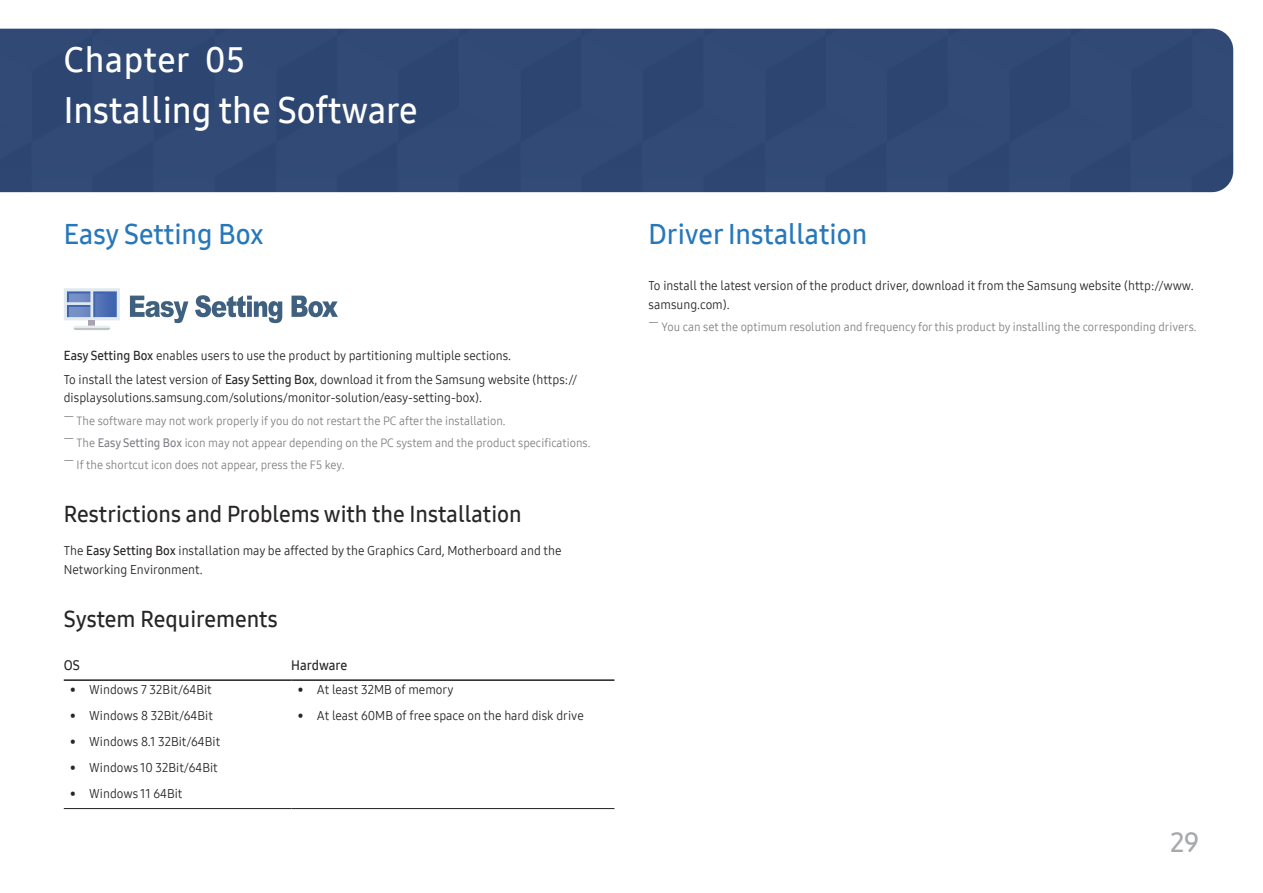
<style>
.page{position:relative;width:1263px;height:893px;background:#fff}
.page>*{position:absolute;margin:0;border:0;box-sizing:border-box;transform-origin:0 0}
.Chapter{font:36px "Samsung One 600";color:#fff}
.Description-Chapter1{font:34.5px "Samsung One 600";letter-spacing:.02em;color:#fff}
.Heading1{font:27.9px "Samsung One 600";color:#2778ba}
.t1{font:27px "Samsung One 600";color:#a8a9ad}
.Heading2{font:22.5px "Samsung One 600";color:#282526}
.Description-header{font:13.5px "Samsung One 600";letter-spacing:-.005em;color:#282526;scale:.96 1}
.Description{font:12.75px/18.8px "Samsung One 400";color:#282526;scale:.96 1}
.t2{font:12px "Samsung One 400";color:#808285;scale:.96 1}
.s1{font-family:"Samsung One 600"}
</style>
<div class="page">
<div style="left:0;top:29px;width:1233px;height:163px;background:#314a75"></div>
<svg style="left:130px;top:296px;width:58px;height:27px"></svg>
<svg style="left:195px;top:295px;width:87px;height:28px"></svg>
<svg style="left:291px;top:296px;width:47px;height:21px"></svg>
<svg style="left:64px;top:288px;width:56px;height:42px"></svg>
<hr style="left:64px;top:808px;width:227px;height:1px;background:#231f20">
<hr style="left:291px;top:808px;width:323px;height:1px;background:#231f20">
<hr style="left:64px;top:679px;width:227px;height:2px;background:#231f20">
<hr style="left:291px;top:679px;width:323px;height:2px;background:#231f20">
<p class="Description-Chapter1" style="left:64px;top:36px;width:183px">Chapter 05</p>
<p class="Chapter" style="left:64px;top:86px;width:355px">Installing the Software</p>
<p class="Heading1" style="left:64px;top:216px;width:202px">Easy Setting Box</p>
<p class="Description" style="left:64px;top:346px;width:468px"><span class="s1">Easy Setting Box</span> enables users to use the product by partitioning multiple sections.</p>
<p class="Description" style="left:64px;top:369px;width:537px">To install the latest version of <span class="s1">Easy Setting Box</span>, download it from the Samsung website (https:// displaysolutions.samsung.com/solutions/monitor-solution/easy-setting-box).</p>
<p class="t2" style="left:64px;top:412px;width:462px">― The software may not work properly if you do not restart the PC after the installation.</p>
<p class="t2" style="left:64px;top:435px;width:550px">― The <span class="s1">Easy Setting Box</span> icon may not appear depending on the PC system and the product specifications.</p>
<p class="t2" style="left:64px;top:457px;width:294px">― If the shortcut icon does not appear, press the F5 key.</p>
<p class="Heading2" style="left:64px;top:499px;width:460px">Restrictions and Problems with the Installation</p>
<p class="Description" style="left:64px;top:541px;width:520px">The <span class="s1">Easy Setting Box</span> installation may be affected by the Graphics Card, Motherboard and the<br>Networking Environment.</p>
<p class="Heading2" style="left:64px;top:603px;width:215px">System Requirements</p>
<p class="Description-header" style="left:64px;top:656px;width:18px">OS</p>
<p class="Description-header" style="left:291px;top:656px;width:60px">Hardware</p>
<p class="Description" style="left:70px;top:680px;width:149px">• Windows 7 32Bit/64Bit</p>
<p class="Description" style="left:70px;top:706px;width:150px">• Windows 8 32Bit/64Bit</p>
<p class="Description" style="left:70px;top:732px;width:158px">• Windows 8.1 32Bit/64Bit</p>
<p class="Description" style="left:70px;top:758px;width:155px">• Windows 10 32Bit/64Bit</p>
<p class="Description" style="left:70px;top:784px;width:118px">• Windows 11 64Bit</p>
<p class="Description" style="left:298px;top:680px;width:164px">• At least 32MB of memory</p>
<p class="Description" style="left:298px;top:706px;width:299px">• At least 60MB of free space on the hard disk drive</p>
<p class="Heading1" style="left:648px;top:216px;width:220px">Driver Installation</p>
<p class="Description" style="left:648px;top:276px;width:569px">To install the latest version of the product driver, download it from the Samsung website (http://www. samsung.com).</p>
<p class="t2" style="left:648px;top:319px;width:572px">― You can set the optimum resolution and frequency for this product by installing the corresponding drivers.</p>
<h3 class="t1" style="left:1170px;top:825px;width:30px">29</h3>
</div>
